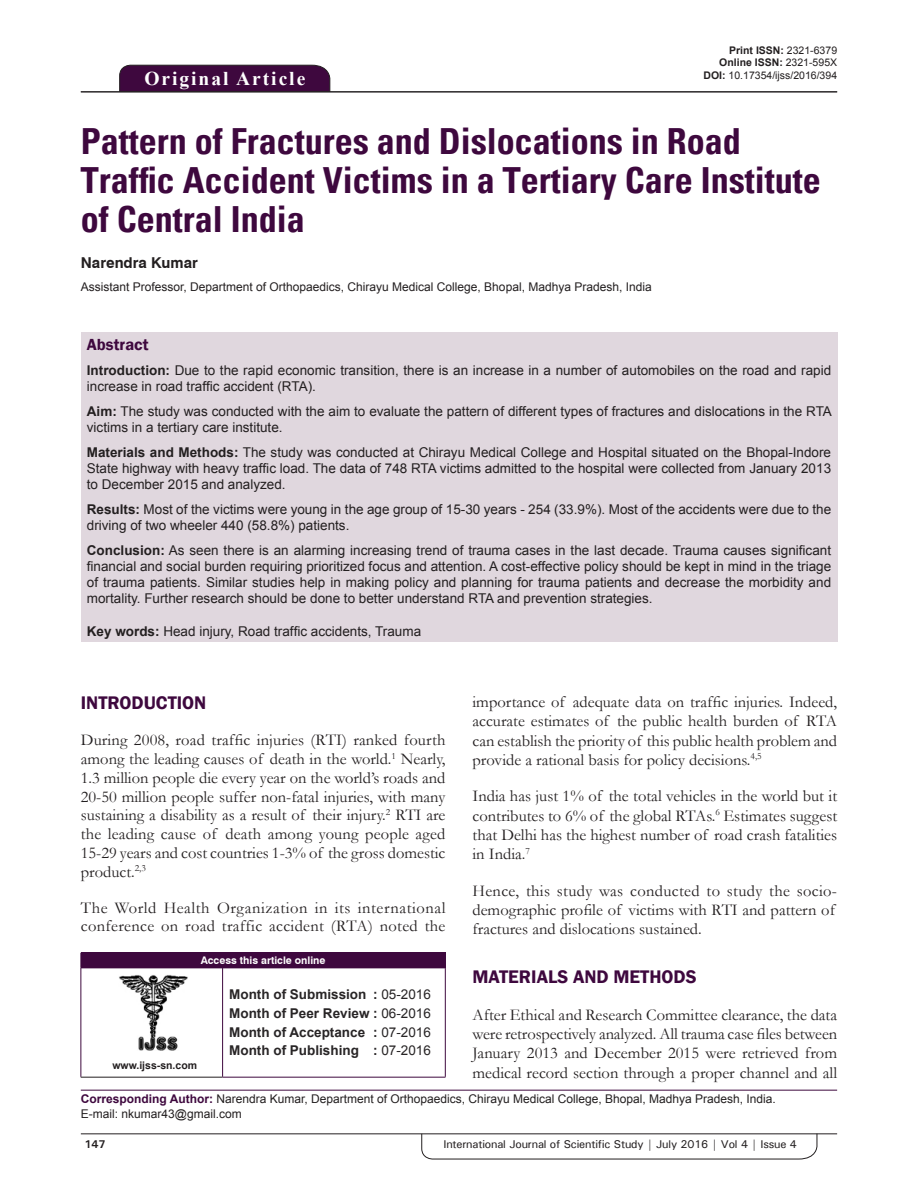
<style>
.page{position:relative;width:918px;height:1188px;background:#fff}
.page>*{position:absolute;margin:0;border:0;box-sizing:border-box;transform-origin:0 0}
.AT{font:700 condensed 36px/39px "Univers";color:#3e083e}
.AH{font:700 19.5px "Times New Roman";letter-spacing:.1em;color:#fff}
.t1{font:600 18.75px "Franklin Gothic";color:#3e083e}
.TX{font:16.5px/19.4px "Garamond";color:#231f20;text-align:justify}
.TX-2{font:16.5px/18.8px "Garamond";letter-spacing:.035em;color:#231f20}
.ABSH{font:600 16.5px "Franklin Gothic";color:#3e083e}
.AU{font:700 15px "Swiss 721 BT";color:#231f20}
.ABS{font:13.5px/16.2px "Arial";color:#231f20}
.HIS{font:700 13.5px/18.8px "Arial";color:#282526;text-align:justify}
.KWD{font:13.5px "Arial";color:#231f20}
.ADD{font:12px/14.4px "Arial";color:#231f20}
.AFF{font:12px "Arial";color:#231f20}
.t2{font:500 11.25px "Univers";letter-spacing:-.015em;color:#231f20}
.t3{font:700 11.25px "Univers";color:#231f20}
.DOI{font:700 10.5px "Arial";color:#231f20}
.DOI-2{font:10.5px "Arial";color:#231f20}
.AAO{font:700 10.5px "Swiss 721 BT";color:#fff}
.Web{font:700 10.5px "Arial";color:#231f20}
.s1{font-weight:400}
.s2{font-weight:700}
.s3{font-weight:700;color:#3e083e}
</style>
<div class="page">
<svg style="left:421px;top:1133px;width:396px;height:26px"></svg>
<hr style="left:81px;top:1134px;width:756px;height:1px;background:#231f20">
<div style="left:119px;top:65px;width:211px;height:26px;background:#3e083e"></div>
<hr style="left:81px;top:91px;width:756px;height:1px;background:#231f20">
<div style="left:81px;top:332px;width:756px;height:310px;background:#e0d7de"></div>
<img style="left:119px;top:975px;width:69px;height:76px">
<div style="left:81px;top:953px;width:364px;height:15px;background:#3e083e"></div>
<svg style="left:445px;top:953px;width:1px;height:15px"></svg>
<hr style="left:81px;top:968px;width:142px;height:1px;background:#3e083e">
<hr style="left:81px;top:968px;width:1px;height:109px;background:#3e083e">
<hr style="left:81px;top:1077px;width:142px;height:1px;background:#231f20">
<hr style="left:223px;top:968px;width:223px;height:1px;background:#3e083e">
<hr style="left:222px;top:968px;width:1px;height:109px;background:#3e083e">
<hr style="left:445px;top:968px;width:1px;height:109px;background:#3e083e">
<hr style="left:223px;top:1077px;width:223px;height:1px;background:#3e083e">
<hr style="left:81px;top:1090px;width:756px;height:1px;background:#3e083e">
<p class="AH" style="left:144px;top:64px;width:162px">Original Article</p>
<p class="DOI" style="left:729px;top:42px;width:109px">Print ISSN: <span class="s1">2321-6379</span></p>
<p class="DOI" style="left:719px;top:55px;width:119px">Online ISSN: <span class="s1">2321-595X</span></p>
<p class="DOI-2" style="left:704px;top:68px;width:135px"><span class="s2">DOI:</span> 10.17354/ijss/2016/394</p>
<p class="AT" style="left:81px;top:122px;width:741px">Pattern of Fractures and Dislocations in Road<br>Traffic Accident Victims in a Tertiary Care Institute of Central India</p>
<p class="AU" style="left:81px;top:254px;width:119px">Narendra Kumar</p>
<p class="AFF" style="left:81px;top:279px;width:572px">Assistant Professor, Department of Orthopaedics, Chirayu Medical College, Bhopal, Madhya Pradesh, India</p>
<p class="ABSH" style="left:87px;top:334px;width:63px">Abstract</p>
<p class="ABS" style="left:87px;top:362px;width:746px"><span class="s2">Introduction:</span> Due to the rapid economic transition, there is an increase in a number of automobiles on the road and rapid increase in road traffic accident (RTA).</p>
<p class="ABS" style="left:87px;top:403px;width:747px"><span class="s2">Aim:</span> The study was conducted with the aim to evaluate the pattern of different types of fractures and dislocations in the RTA victims in a tertiary care institute.</p>
<p class="ABS" style="left:87px;top:444px;width:746px;text-align:justify"><span class="s2">Materials and Methods:</span> The study was conducted at Chirayu Medical College and Hospital situated on the Bhopal-Indore State highway with heavy traffic load. The data of 748 RTA victims admitted to the hospital were collected from January 2013 to December 2015 and analyzed.</p>
<p class="ABS" style="left:87px;top:501px;width:746px"><span class="s2">Results:</span> Most of the victims were young in the age group of 15-30 years - 254 (33.9%). Most of the accidents were due to the driving of two wheeler 440 (58.8%) patients.</p>
<p class="ABS" style="left:87px;top:542px;width:746px;text-align:justify"><span class="s2">Conclusion:</span> As seen there is an alarming increasing trend of trauma cases in the last decade. Trauma causes significant financial and social burden requiring prioritized focus and attention. A cost-effective policy should be kept in mind in the triage of trauma patients. Similar studies help in making policy and planning for trauma patients and decrease the morbidity and mortality. Further research should be done to better understand RTA and prevention strategies.</p>
<p class="KWD" style="left:87px;top:622px;width:336px"><span class="s2">Key words:</span> Head injury, Road traffic accidents, Trauma</p>
<p class="TX" style="left:473px;top:692px;width:366px">importance of adequate data on traffic injuries. Indeed, accurate estimates of the public health burden of RTA can establish the priority of this public health problem and provide a rational basis for policy decisions.<sup>4,5</sup></p>
<p class="TX" style="left:473px;top:786px;width:366px">India has just 1% of the total vehicles in the world but it contributes to 6% of the global RTAs.<sup>6</sup> Estimates suggest that Delhi has the highest number of road crash fatalities in India.<sup>7</sup></p>
<p class="TX" style="left:473px;top:881px;width:366px;text-align:left">Hence, this study was conducted to study the socio&shy;demographic profile of victims with RTI and pattern of fractures and dislocations sustained.</p>
<h1 class="t1" style="left:473px;top:965px;width:226px">MATERIALS AND METHODS</h1>
<p class="TX" style="left:473px;top:1004px;width:366px">After Ethical and Research Committee clearance, the data were retrospectively analyzed. All trauma case files between January 2013 and December 2015 were retrieved from medical record section through a proper channel and all</p>
<h1 class="t1" style="left:81px;top:692px;width:127px">INTRODUCTION</h1>
<p class="TX" style="left:81px;top:731px;width:366px;line-height:18.8px">During 2008, road traffic injuries (RTI) ranked fourth among the leading causes of death in the world.<sup>1</sup> Nearly, 1.3 million people die every year on the world’s roads and 20-50 million people suffer non-fatal injuries, with many sustaining a disability as a result of their injury.<sup>2</sup> RTI are the leading cause of death among young people aged 15-29 years and cost countries 1-3% of the gross domestic product.<sup>2,3</sup></p>
<p class="TX-2" style="left:81px;top:898px;width:366px">The World Health Organization in its international conference on road traffic accident (RTA) noted the</p>
<p class="AAO" style="left:201px;top:954px;width:126px">Access this article online</p>
<p class="HIS" style="left:229px;top:985px;width:203px">Month of Submission : <span class="s1">05-2016<br></span>Month of Peer Review : <span class="s1">06-2016<br></span>Month of Acceptance : <span class="s1">07-2016<br></span>Month of Publishing : <span class="s1">07-2016</span></p>
<p class="ADD" style="left:81px;top:1092px;width:697px"><span class="s3">Corresponding Author:</span> Narendra Kumar, Department of Orthopaedics, Chirayu Medical College, Bhopal, Madhya Pradesh, India.<br>E-mail: nkumar43@gmail.com</p>
<p class="Web" style="left:112px;top:1058px;width:86px">www.ijss-sn.com</p>
<p class="t3" style="left:84px;top:1137px;width:23px">147</p>
<p class="t2" style="left:443px;top:1137px;width:355px">International Journal of Scientific Study | July 2016 | Vol 4 | Issue 4</p>
</div>
